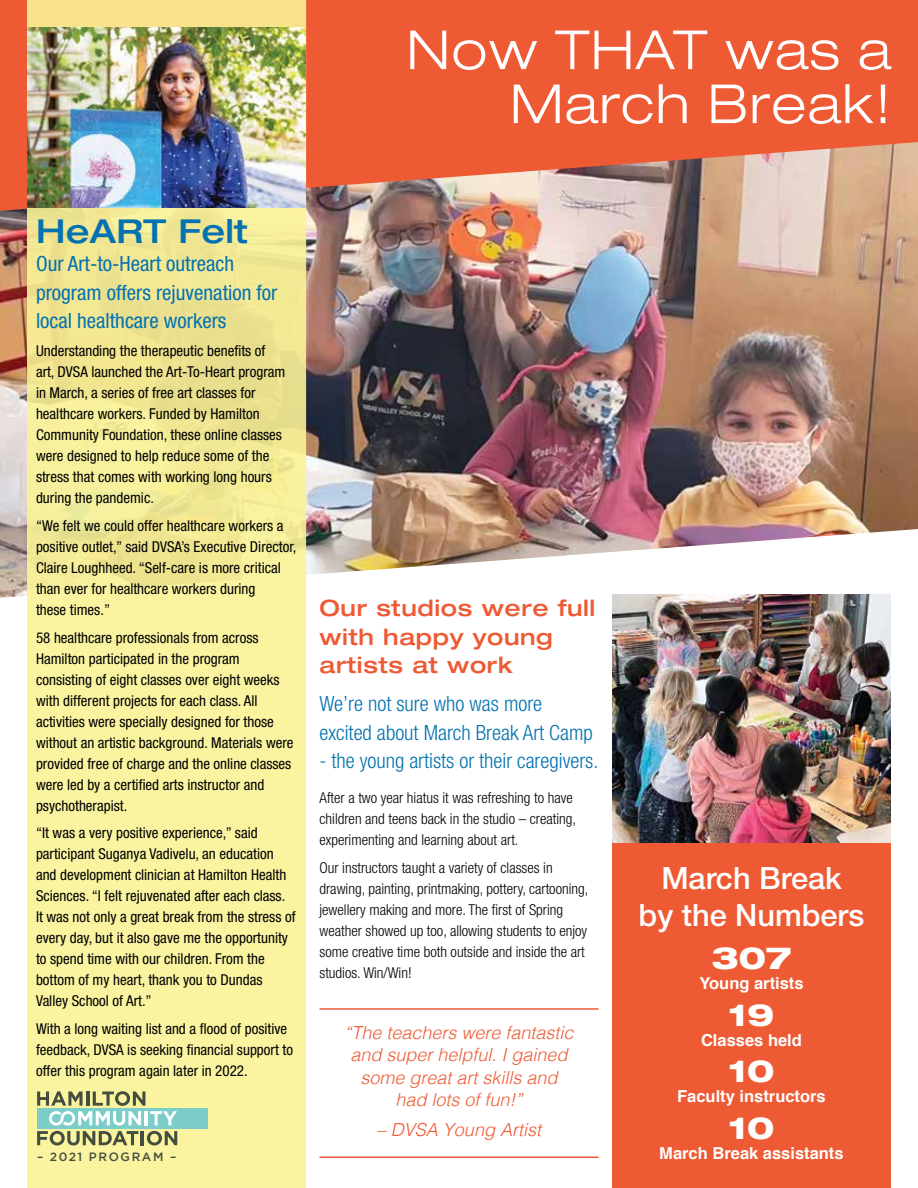
<style>
.page{position:relative;width:918px;height:1188px;background:#fff}
.page>*{position:absolute;margin:0;border:0;box-sizing:border-box;transform-origin:0 0}
.t1{font:300 expanded 54px/54px "Helvetica Neue";letter-spacing:.03em;color:#fff;text-align:right}
.t2{font:500 expanded 33px "Helvetica Neue";letter-spacing:.01em;color:#0472b0}
.t3{font:500 30.75px/36.9px "Helvetica Neue";color:#fff;text-align:center}
.t4{font:800 expanded 30.75px "Helvetica Neue";color:#fff}
.t5{font:500 expanded 22.5px/28.5px "Helvetica Neue";letter-spacing:.03em;color:#ee5a34}
.t6{font:300 condensed 21px/28.5px "Helvetica Neue";color:#0472b0}
.t7{font:condensed 21px/28.5px "Helvetica Neue";color:#0472b0}
.t8{font:italic 300 18px/22.5px "Helvetica";color:#ee5a34;text-align:center}
.t9{font:700 16.5px "Helvetica";color:#fff}
.t10{font:condensed 15px/21px "Helvetica Neue";color:#000}
.t11{font:300 condensed 15px/21px "Helvetica Neue";color:#000}
.t12{font:500 12px "Gotham";letter-spacing:.135em;color:#444d3e}
</style>
<div class="page">
<div style="left:612px;top:842px;width:279px;height:346px;background:#ee5a34"></div>
<div style="left:0;top:0;width:918px;height:291px;background:#ee5a34"></div>
<img style="left:0;top:142px;width:918px;height:456px">
<svg style="left:27px;top:0;width:279px;height:1188px;background:#f6ee9b"></svg>
<img style="left:27px;top:27px;width:279px;height:180px">
<div style="left:37px;top:1108px;width:170px;height:21px;background:#7acdc8"></div>
<svg style="left:37px;top:1091px;width:140px;height:54px"></svg>
<img style="left:612px;top:594px;width:279px;height:248px">
<hr style="left:320px;top:1008px;width:278px;height:2px;background:#ee5a34">
<hr style="left:320px;top:1157px;width:278px;height:1px;background:#ee5a34">
<h1 class="t1" style="left:407px;top:22px;width:486px">Now THAT was a<br>March Break!</h1>
<h2 class="t2" style="left:36px;top:211px;width:213px">HeART Felt</h2>
<h3 class="t7" style="left:36px;top:250px;width:243px">Our Art-to-Heart outreach program offers rejuvenation for local healthcare workers</h3>
<p class="t10" style="left:36px;top:340px;width:251px">Understanding the therapeutic benefits of art, DVSA launched the Art-To-Heart program in March, a series of free art classes for healthcare workers. Funded by Hamilton Community Foundation, these online classes were designed to help reduce some of the stress that comes with working long hours during the pandemic.</p>
<p class="t10" style="left:36px;top:515px;width:262px">“We felt we could offer healthcare workers a positive outlet,” said DVSA’s Executive Director, Claire Loughheed. “Self-care is more critical than ever for healthcare workers during<br>these times.”</p>
<p class="t10" style="left:36px;top:627px;width:259px">58 healthcare professionals from across Hamilton participated in the program consisting of eight classes over eight weeks with different projects for each class. All activities were specially designed for those without an artistic background. Materials were provided free of charge and the online classes were led by a certified arts instructor and psychotherapist.</p>
<p class="t10" style="left:36px;top:823px;width:261px">“It was a very positive experience,” said participant Suganya Vadivelu, an education and development clinician at Hamilton Health Sciences. “I felt rejuvenated after each class.<br>It was not only a great break from the stress of every day, but it also gave me the opportunity to spend time with our children. From the bottom of my heart, thank you to Dundas Valley School of Art.”</p>
<p class="t10" style="left:36px;top:1018px;width:259px">With a long waiting list and a flood of positive feedback, DVSA is seeking financial support to offer this program again later in 2022.</p>
<p class="t12" style="left:37px;top:1150px;width:141px">– 2021 PROGRAM –</p>
<h3 class="t5" style="left:320px;top:593px;width:277px">Our studios were full with happy young artists at work</h3>
<h3 class="t6" style="left:320px;top:690px;width:275px">We’re not sure who was more excited about March Break Art Camp</h3>
<h3 class="t6" style="left:320px;top:747px;width:280px">- the young artists or their caregivers.</h3>
<p class="t11" style="left:320px;top:787px;width:258px">After a two year hiatus it was refreshing to have children and teens back in the studio – creating, experimenting and learning about art.</p>
<p class="t11" style="left:320px;top:857px;width:270px">Our instructors taught a variety of classes in drawing, painting, printmaking, pottery, cartooning, jewellery making and more. The first of Spring weather showed up too, allowing students to enjoy some creative time both outside and inside the art studios. Win/Win!</p>
<h3 class="t3" style="left:639px;top:859px;width:227px">March Break<br>by the Numbers</h3>
<h3 class="t4" style="left:711px;top:938px;width:82px">307</h3>
<p class="t9" style="left:699px;top:970px;width:106px">Young artists</p>
<h3 class="t4" style="left:728px;top:995px;width:48px">19</h3>
<p class="t9" style="left:701px;top:1026px;width:102px">Classes held</p>
<h3 class="t4" style="left:728px;top:1052px;width:48px">10</h3>
<p class="t9" style="left:677px;top:1083px;width:150px">Faculty instructors</p>
<h3 class="t4" style="left:728px;top:1108px;width:48px">10</h3>
<p class="t9" style="left:659px;top:1140px;width:186px">March Break assistants</p>
<p class="t8" style="left:344px;top:1020px;width:231px">“The teachers were fantastic and super helpful. I gained some great art skills and had lots of fun!”</p>
<p class="t8" style="left:377px;top:1117px;width:166px">– DVSA Young Artist</p>
</div>
